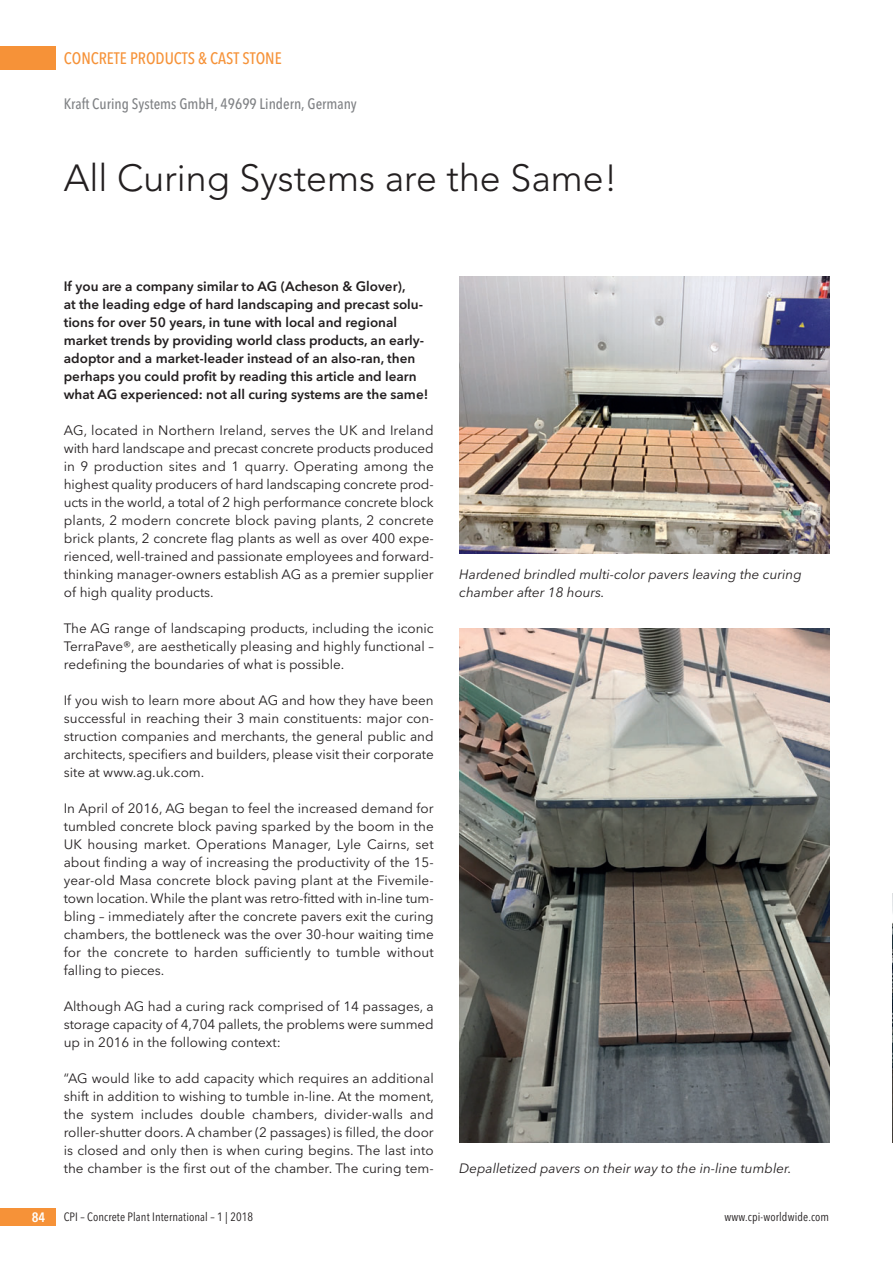
<style>
.page{position:relative;width:893px;height:1263px;background:#fff}
.page>*{position:absolute;margin:0;border:0;box-sizing:border-box;transform-origin:0 0}
.t1{font:300 37.5px "Avenir";color:#231f20}
.t2{font:500 16.5px "Avenir Next Condensed";color:#f69238}
.t3{font:500 15px "Avenir Next Condensed";color:#808285}
.t4{font:13.5px/18px "Avenir Next";color:#231f20;text-align:justify}
.t5{font:600 13.5px/18px "Avenir Next";color:#231f20}
.t6{font:italic 13.5px/18px "Avenir Next";color:#231f20}
.t7{font:600 13.5px "Avenir Next Condensed";color:#fff}
.t8{font:12px "Avenir Next Condensed";letter-spacing:.01em;color:#231f20}
</style>
<div class="page">
<div style="left:0;top:47px;width:55px;height:23px;background:#f69238"></div>
<div style="left:0;top:1208px;width:55px;height:18px;background:#f69238"></div>
<img style="left:459px;top:276px;width:370px;height:278px">
<img style="left:459px;top:628px;width:370px;height:514px">
<img style="left:892px;top:894px;width:1px;height:249px">
<p class="t2" style="left:64px;top:51px;width:219px">CONCRETE PRODUCTS &amp; CAST STONE</p>
<p class="t3" style="left:64px;top:97px;width:295px">Kraft Curing Systems GmbH, 49699 Lindern, Germany</p>
<h1 class="t1" style="left:64px;top:162px;width:555px">All Curing Systems are the Same!</h1>
<p class="t5" style="left:64px;top:278px;width:366px">If you are a company similar to AG (Acheson &amp; Glover),<br>at the leading edge of hard landscaping and precast solu&shy;tions for over 50 years, in tune with local and regional market trends by providing world class products, an early&shy;adoptor and a market-leader instead of an also-ran, then perhaps you could profit by reading this article and learn what AG experienced: not all curing systems are the same!</p>
<p class="t4" style="left:64px;top:422px;width:371px">AG, located in Northern Ireland, serves the UK and Ireland with hard landscape and precast concrete products produced in 9 production sites and 1 quarry. Operating among the highest quality producers of hard landscaping concrete prod&shy;ucts in the world, a total of 2 high performance concrete block plants, 2 modern concrete block paving plants, 2 concrete brick plants, 2 concrete flag plants as well as over 400 expe&shy;rienced, well-trained and passionate employees and forward&shy;thinking manager-owners establish AG as a premier supplier of high quality products.</p>
<p class="t4" style="left:64px;top:620px;width:371px">The AG range of landscaping products, including the iconic TerraPave®, are aesthetically pleasing and highly functional – redefining the boundaries of what is possible.</p>
<p class="t4" style="left:64px;top:692px;width:371px">If you wish to learn more about AG and how they have been successful in reaching their 3 main constituents: major con&shy;struction companies and merchants, the general public and architects, specifiers and builders, please visit their corporate site at www.ag.uk.com.</p>
<p class="t4" style="left:64px;top:800px;width:371px">In April of 2016, AG began to feel the increased demand for tumbled concrete block paving sparked by the boom in the UK housing market. Operations Manager, Lyle Cairns, set about finding a way of increasing the productivity of the 15- year-old Masa concrete block paving plant at the Fivemile&shy;town location. While the plant was retro-fitted with in-line tum&shy;bling – immediately after the concrete pavers exit the curing chambers, the bottleneck was the over 30-hour waiting time for the concrete to harden sufficiently to tumble without falling to pieces.</p>
<p class="t4" style="left:64px;top:998px;width:371px">Although AG had a curing rack comprised of 14 passages, a storage capacity of 4,704 pallets, the problems were summed up in 2016 in the following context:</p>
<p class="t4" style="left:64px;top:1070px;width:372px">“AG would like to add capacity which requires an additional shift in addition to wishing to tumble in-line. At the moment, the system includes double chambers, divider-walls and roller-shutter doors. A chamber (2 passages) is filled, the door is closed and only then is when curing begins. The last into the chamber is the first out of the chamber. The curing tem-</p>
<p class="t6" style="left:459px;top:566px;width:344px">Hardened brindled multi-color pavers leaving the curing chamber after 18 hours.</p>
<p class="t6" style="left:459px;top:1160px;width:334px">Depalletized pavers on their way to the in-line tumbler.</p>
<p class="t7" style="left:32px;top:1209px;width:15px">84</p>
<p class="t8" style="left:64px;top:1209px;width:191px">CPI – Concrete Plant International – 1 | 2018</p>
<p class="t8" style="left:725px;top:1209px;width:106px">www.cpi-worldwide.com</p>
</div>
